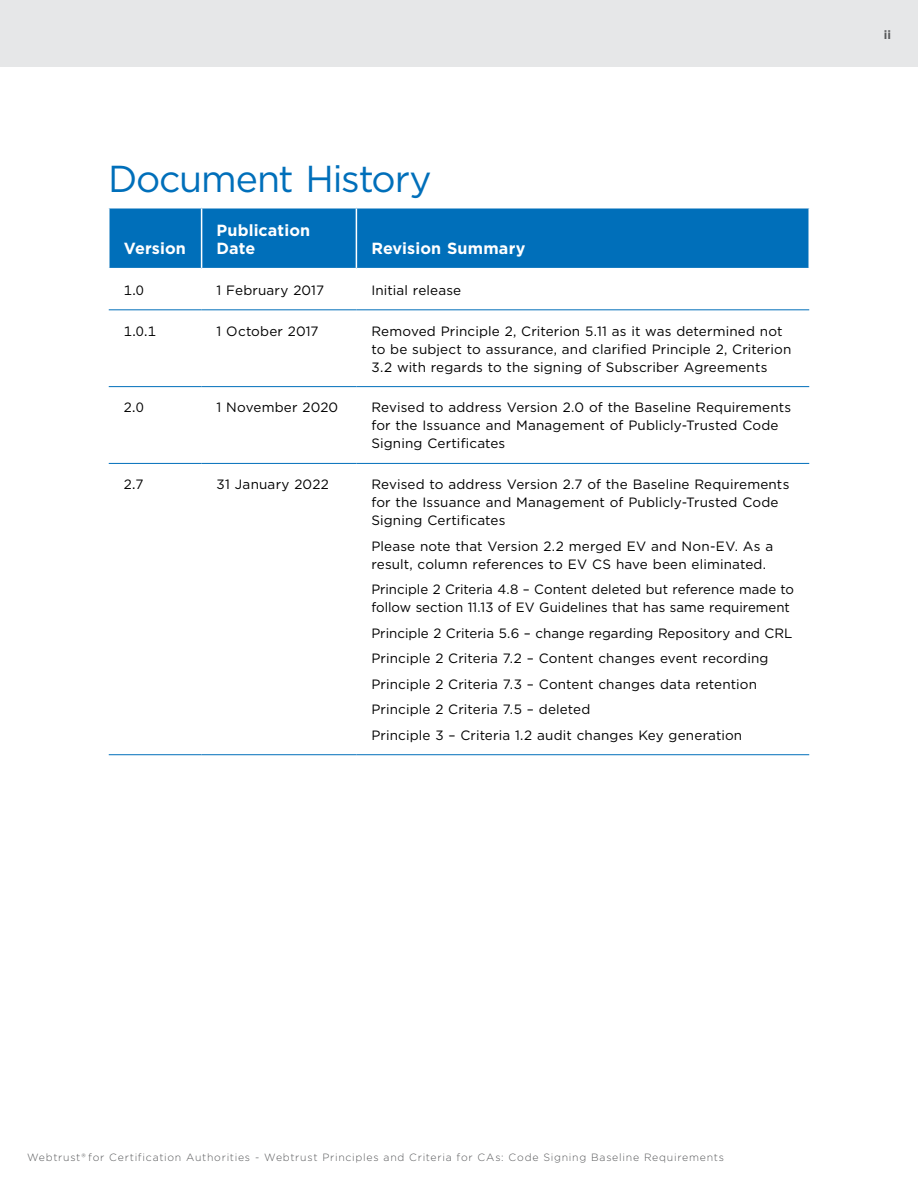
<style>
.page{position:relative;width:918px;height:1188px;background:#fff}
.page>*{position:absolute;margin:0;border:0;box-sizing:border-box;transform-origin:0 0}
.t1{font:37.5px "Gotham";letter-spacing:-.03em;color:#006fba}
.t2{font:700 16.2px/18px "Gotham";letter-spacing:.005em;color:#fff}
.t3{font:13.5px/18px "Gotham";letter-spacing:.01em;color:#000}
.t4{font:700 12px "Gotham";color:#58595b}
.t5{font:300 10.5px "Gotham";letter-spacing:.07em;color:#58595b}
</style>
<div class="page">
<div style="left:110px;top:208px;width:698px;height:60px;background:#006fba"></div>
<hr style="left:201px;top:208px;width:1px;height:60px;background:#fff">
<hr style="left:356px;top:208px;width:1px;height:60px;background:#fff">
<hr style="left:109px;top:309px;width:93px;height:1px;background:#006fba">
<hr style="left:202px;top:309px;width:154px;height:1px;background:#006fba">
<hr style="left:356px;top:309px;width:453px;height:1px;background:#006fba">
<hr style="left:109px;top:386px;width:93px;height:1px;background:#006fba">
<hr style="left:202px;top:386px;width:154px;height:1px;background:#006fba">
<hr style="left:356px;top:386px;width:453px;height:1px;background:#006fba">
<hr style="left:109px;top:463px;width:93px;height:1px;background:#006fba">
<hr style="left:202px;top:463px;width:154px;height:1px;background:#006fba">
<hr style="left:356px;top:463px;width:453px;height:1px;background:#006fba">
<hr style="left:109px;top:754px;width:93px;height:1px;background:#006fba">
<hr style="left:202px;top:754px;width:154px;height:1px;background:#006fba">
<hr style="left:356px;top:754px;width:453px;height:1px;background:#006fba">
<div style="left:0;top:0;width:918px;height:68px;background:#e6e7e8"></div>
<h2 class="t1" style="left:108px;top:155px;width:325px">Document History</h2>
<p class="t2" style="left:124px;top:239px;width:64px">Version</p>
<p class="t2" style="left:217px;top:221px;width:95px">Publication<br>Date</p>
<p class="t2" style="left:371px;top:239px;width:156px">Revision Summary</p>
<p class="t3" style="left:124px;top:281px;width:22px">1.0</p>
<p class="t3" style="left:217px;top:281px;width:109px">1 February 2017</p>
<p class="t3" style="left:371px;top:281px;width:91px">Initial release</p>
<p class="t3" style="left:124px;top:322px;width:34px">1.0.1</p>
<p class="t3" style="left:217px;top:322px;width:104px">1 October 2017</p>
<p class="t3" style="left:371px;top:322px;width:421px">Removed Principle 2, Criterion 5.11 as it was determined not to be subject to assurance, and clarified Principle 2, Criterion<br>3.2 with regards to the signing of Subscriber Agreements</p>
<p class="t3" style="left:124px;top:398px;width:22px">2.0</p>
<p class="t3" style="left:217px;top:398px;width:123px">1 November 2020</p>
<p class="t3" style="left:371px;top:398px;width:421px">Revised to address Version 2.0 of the Baseline Requirements for the Issuance and Management of Publicly-Trusted Code<br>Signing Certificates</p>
<p class="t3" style="left:124px;top:475px;width:21px">2.7</p>
<p class="t3" style="left:217px;top:475px;width:114px">31 January 2022</p>
<p class="t3" style="left:371px;top:475px;width:419px">Revised to address Version 2.7 of the Baseline Requirements for the Issuance and Management of Publicly-Trusted Code<br>Signing Certificates</p>
<p class="t3" style="left:371px;top:537px;width:403px">Please note that Version 2.2 merged EV and Non-EV. As a result, column references to EV CS have been eliminated.</p>
<p class="t3" style="left:371px;top:580px;width:424px">Principle 2 Criteria 4.8 – Content deleted but reference made to follow section 11.13 of EV Guidelines that has same requirement</p>
<p class="t3" style="left:371px;top:624px;width:423px">Principle 2 Criteria 5.6 – change regarding Repository and CRL</p>
<p class="t3" style="left:371px;top:649px;width:399px">Principle 2 Criteria 7.2 – Content changes event recording</p>
<p class="t3" style="left:371px;top:675px;width:387px">Principle 2 Criteria 7.3 – Content changes data retention</p>
<p class="t3" style="left:371px;top:700px;width:221px">Principle 2 Criteria 7.5 – deleted</p>
<p class="t3" style="left:371px;top:726px;width:372px">Principle 3 – Criteria 1.2 audit changes Key generation</p>
<p class="t4" style="left:884px;top:26px;width:9px">ii</p>
<p class="t5" style="left:27px;top:1151px;width:699px">Webtrust® for Certification Authorities - Webtrust Principles and Criteria for CAs: Code Signing Baseline Requirements</p>
</div>
